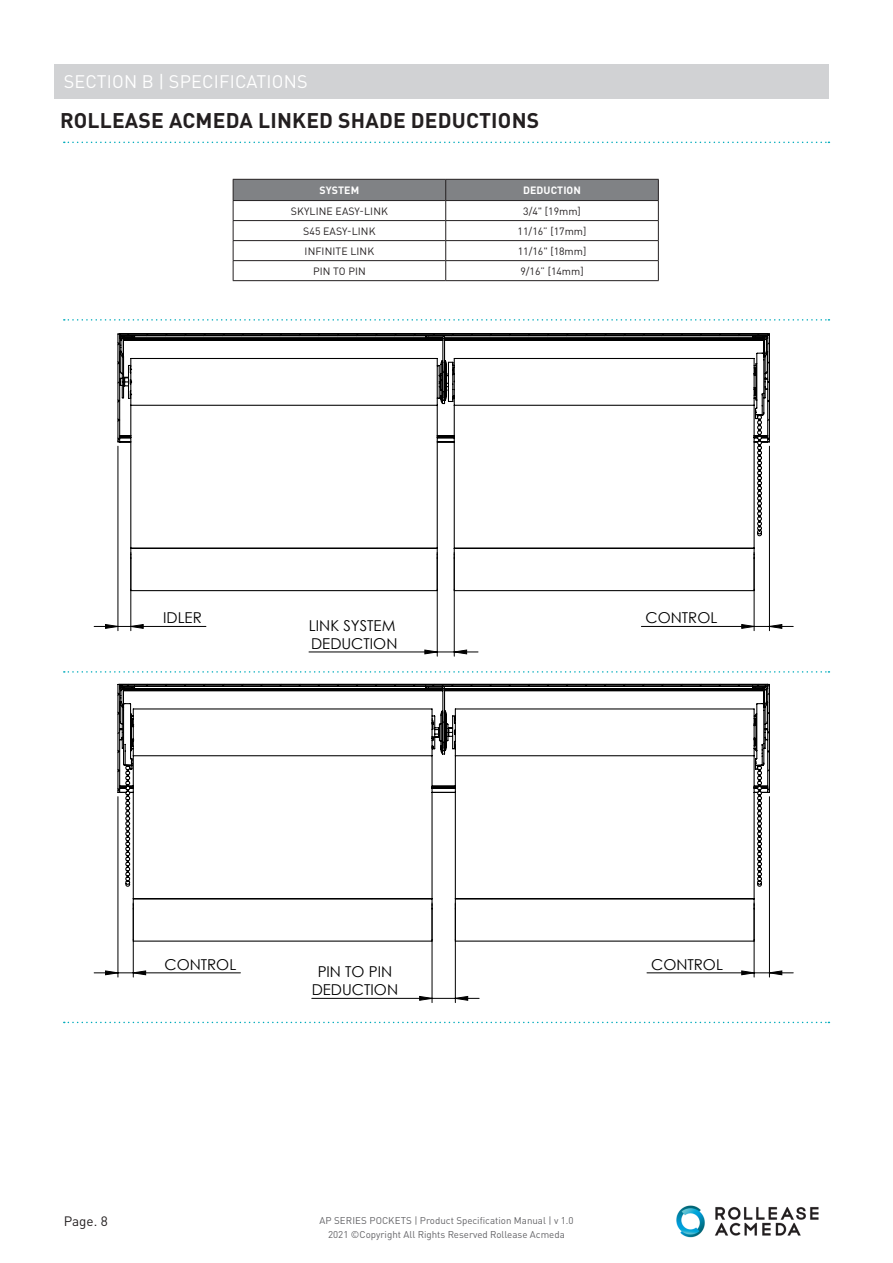
<style>
.page{position:relative;width:893px;height:1263px;background:#fff}
.page>*{position:absolute;margin:0;border:0;box-sizing:border-box;transform-origin:0 0}
.Main_Head_copy{font:700 21px "DINOT";letter-spacing:.01em;color:#231f20}
.SECTION_copy{font:18px "DINOT";letter-spacing:.01em;color:#fff}
.t1{font:15px/17.9px "Century Gothic";color:#000}
.t2{font:13.5px "DINOT";color:#231f20}
.Body{font:10.5px "DINOT";letter-spacing:.01em;color:#231f20}
.Body-2{font:700 10.5px "DINOT";letter-spacing:.01em;color:#fff}
.t3{font:9.75px/13.5px "DINOT";color:#636366;text-align:center}
</style>
<div class="page">
<img style="left:676px;top:1205px;width:143px;height:33px">
<div style="left:54px;top:64px;width:775px;height:34px;background:#d1d2d4"></div>
<svg style="left:64px;top:142px;width:765px;height:1px"></svg>
<svg style="left:64px;top:319px;width:765px;height:2px"></svg>
<svg style="left:64px;top:671px;width:765px;height:2px"></svg>
<hr style="left:233px;top:280px;width:213px;height:1px;background:#231f20">
<svg style="left:233px;top:179px;width:426px;height:101px"></svg>
<hr style="left:446px;top:280px;width:213px;height:1px;background:#231f20">
<hr style="left:82px;top:329px;width:731px;height:1px;background:#000">
<hr style="left:82px;top:329px;width:1px;height:330px;background:#000">
<hr style="left:82px;top:1114px;width:731px;height:1px;background:#000">
<hr style="left:820px;top:329px;width:1px;height:330px;background:#000">
<hr style="left:118px;top:1012px;width:695px;height:1px;background:#000">
<hr style="left:118px;top:1063px;width:695px;height:1px;background:#000">
<hr style="left:735px;top:1088px;width:78px;height:1px;background:#000">
<hr style="left:454px;top:552px;width:1px;height:104px;background:#000">
<hr style="left:437px;top:552px;width:1px;height:104px;background:#000">
<hr style="left:309px;top:651px;width:128px;height:1px;background:#000">
<hr style="left:754px;top:552px;width:1px;height:79px;background:#000">
<hr style="left:769px;top:446px;width:1px;height:185px;background:#000">
<hr style="left:641px;top:626px;width:113px;height:1px;background:#000">
<hr style="left:647px;top:963px;width:107px;height:1px;background:#000">
<hr style="left:118px;top:446px;width:1px;height:185px;background:#000">
<hr style="left:130px;top:552px;width:1px;height:79px;background:#000">
<hr style="left:131px;top:626px;width:75px;height:1px;background:#000">
<hr style="left:133px;top:963px;width:107px;height:1px;background:#000">
<svg style="left:424px;top:649px;width:54px;height:6px"></svg>
<svg style="left:741px;top:624px;width:52px;height:8px"></svg>
<svg style="left:94px;top:624px;width:52px;height:8px"></svg>
<svg style="left:117px;top:333px;width:653px;height:259px"></svg>
<hr style="left:82px;top:681px;width:731px;height:1px;background:#000">
<hr style="left:82px;top:681px;width:1px;height:335px;background:#000">
<hr style="left:82px;top:1123px;width:731px;height:1px;background:#000">
<hr style="left:820px;top:681px;width:1px;height:335px;background:#000">
<hr style="left:118px;top:1072px;width:695px;height:1px;background:#000">
<hr style="left:735px;top:1098px;width:78px;height:1px;background:#000">
<svg style="left:64px;top:1021px;width:765px;height:2px"></svg>
<hr style="left:754px;top:903px;width:1px;height:74px;background:#000">
<hr style="left:769px;top:797px;width:1px;height:180px;background:#000">
<hr style="left:647px;top:972px;width:107px;height:1px;background:#000">
<hr style="left:118px;top:797px;width:1px;height:180px;background:#000">
<hr style="left:133px;top:903px;width:1px;height:74px;background:#000">
<hr style="left:133px;top:972px;width:107px;height:1px;background:#000">
<hr style="left:432px;top:903px;width:1px;height:99px;background:#000">
<hr style="left:455px;top:903px;width:1px;height:99px;background:#000">
<hr style="left:312px;top:998px;width:120px;height:1px;background:#000">
<svg style="left:741px;top:681px;width:52px;height:295px"></svg>
<svg style="left:94px;top:681px;width:52px;height:295px"></svg>
<svg style="left:419px;top:995px;width:60px;height:6px"></svg>
<svg style="left:117px;top:683px;width:653px;height:259px"></svg>
<p class="SECTION_copy" style="left:64px;top:70px;width:245px">SECTION B | SPECIFICATIONS</p>
<p class="Main_Head_copy" style="left:60px;top:107px;width:481px">ROLLEASE ACMEDA LINKED SHADE DEDUCTIONS</p>
<p class="Body-2" style="left:320px;top:183px;width:41px">SYSTEM</p>
<p class="Body-2" style="left:523px;top:183px;width:59px">DEDUCTION</p>
<p class="Body" style="left:291px;top:204px;width:99px">SKYLINE EASY-LINK</p>
<p class="Body" style="left:523px;top:204px;width:59px">3/4" [19mm]</p>
<p class="Body" style="left:303px;top:224px;width:74px">S45 EASY-LINK</p>
<p class="Body" style="left:518px;top:224px;width:70px">11/16” [17mm]</p>
<p class="Body" style="left:305px;top:244px;width:71px">INFINITE LINK</p>
<p class="Body" style="left:518px;top:244px;width:70px">11/16" [18mm]</p>
<p class="Body" style="left:313px;top:264px;width:54px">PIN TO PIN</p>
<p class="Body" style="left:520px;top:264px;width:65px">9/16” [14mm]</p>
<p class="t1" style="left:163px;top:609px;width:40px">IDLER</p>
<p class="t1" style="left:163px;top:618px;width:40px">IDLER</p>
<p class="t1" style="left:309px;top:616px;width:90px">LINK SYSTEM<br>DEDUCTION</p>
<p class="t1" style="left:309px;top:626px;width:90px">LINK SYSTEM<br>DEDUCTION</p>
<p class="t1" style="left:645px;top:609px;width:73px">CONTROL</p>
<p class="t1" style="left:645px;top:618px;width:73px">CONTROL</p>
<p class="t1" style="left:164px;top:945px;width:73px">CONTROL</p>
<p class="t1" style="left:164px;top:955px;width:73px">CONTROL</p>
<p class="t1" style="left:312px;top:953px;width:88px;text-align:center">PIN TO PIN<br>DEDUCTION</p>
<p class="t1" style="left:312px;top:963px;width:88px;text-align:center">PIN TO PIN<br>DEDUCTION</p>
<p class="t1" style="left:651px;top:945px;width:73px">CONTROL</p>
<p class="t1" style="left:651px;top:955px;width:73px">CONTROL</p>
<p class="t2" style="left:64px;top:1213px;width:46px">Page. 8</p>
<p class="t3" style="left:319px;top:1214px;width:256px">AP SERIES POCKETS | Product Specification Manual | v 1.0<br>2021 ©Copyright All Rights Reserved Rollease Acmeda</p>
</div>
